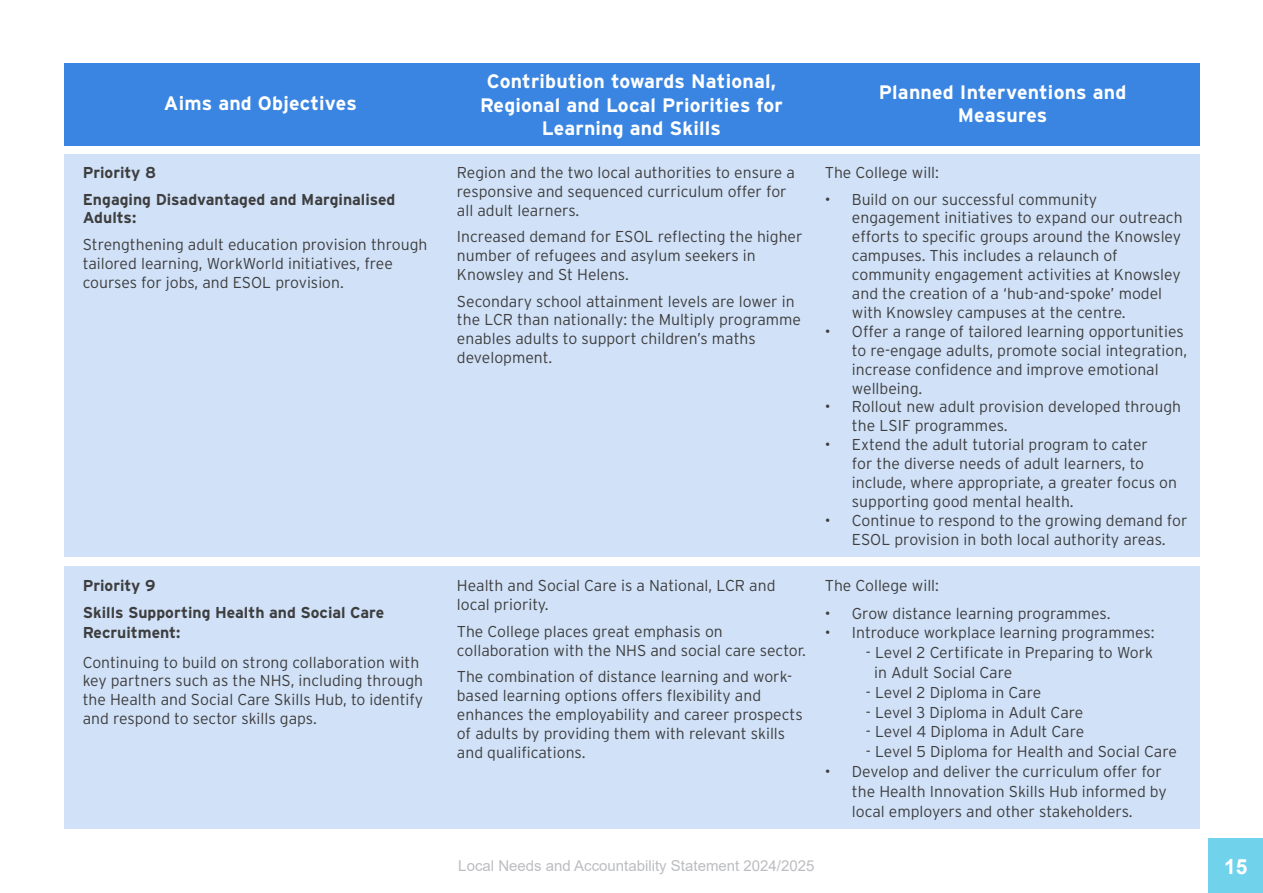
<style>
.page{position:relative;width:1263px;height:893px;background:#fff}
.page>*{position:absolute;margin:0;border:0;box-sizing:border-box;transform-origin:0 0}
.t1{font:700 21px "Arial";color:#fff}
.t2{font:700 19.5px "Interstate";letter-spacing:.01em;color:#fff}
.t3{font:300 15.75px/18.9px "Interstate";color:#3e3e3f}
.t4{font:700 15.75px/18.9px "Interstate";color:#3e3e3f}
.t5{font:15px "Arial";color:#bcbdc0}
</style>
<div class="page">
<div style="left:1209px;top:839px;width:54px;height:54px;background:#71d2ec"></div>
<div style="left:64px;top:154px;width:1135px;height:403px;background:#d1e2f8"></div>
<div style="left:64px;top:64px;width:1135px;height:82px;background:#3a85e2"></div>
<div style="left:64px;top:567px;width:1135px;height:262px;background:#d1e2f8"></div>
<p class="t2" style="left:164px;top:93px;width:194px">Aims and Objectives</p>
<p class="t4" style="left:83px;top:163px;width:75px">Priority 8</p>
<p class="t4" style="left:83px;top:189px;width:314px">Engaging Disadvantaged and Marginalised<br>Adults:</p>
<p class="t3" style="left:83px;top:235px;width:346px">Strengthening adult education provision through tailored learning, WorkWorld initiatives, free courses for jobs, and ESOL provision.</p>
<p class="t4" style="left:83px;top:576px;width:74px">Priority 9</p>
<p class="t4" style="left:83px;top:603px;width:303px;line-height:19.8px">Skills Supporting Health and Social Care<br>Recruitment:</p>
<p class="t3" style="left:83px;top:652px;width:342px">Continuing to build on strong collaboration with key partners such as the NHS, including through the Health and Social Care Skills Hub, to identify and respond to sector skills gaps.</p>
<p class="t2" style="left:487px;top:70px;width:291px">Contribution towards National,</p>
<p class="t2" style="left:480px;top:94px;width:304px">Regional and Local Priorities for</p>
<p class="t2" style="left:542px;top:117px;width:181px">Learning and Skills</p>
<p class="t3" style="left:457px;top:163px;width:340px">Region and the two local authorities to ensure a responsive and sequenced curriculum offer for all adult learners.</p>
<p class="t3" style="left:457px;top:227px;width:347px">Increased demand for ESOL reflecting the higher number of refugees and asylum seekers in<br>Knowsley and St Helens.</p>
<p class="t3" style="left:457px;top:291px;width:346px">Secondary school attainment levels are lower in the LCR than nationally: the Multiply programme enables adults to support children’s maths development.</p>
<p class="t3" style="left:457px;top:576px;width:320px">Health and Social Care is a National, LCR and local priority.</p>
<p class="t3" style="left:457px;top:621px;width:351px">The College places great emphasis on collaboration with the NHS and social care sector.</p>
<p class="t3" style="left:457px;top:667px;width:347px">The combination of distance learning and work&shy;based learning options offers flexibility and enhances the employability and career prospects of adults by providing them with relevant skills and qualifications.</p>
<p class="t2" style="left:879px;top:81px;width:249px">Planned Interventions and</p>
<p class="t2" style="left:958px;top:104px;width:91px">Measures</p>
<p class="t3" style="left:825px;top:163px;width:116px">The College will:</p>
<p class="t3" style="left:852px;top:189px;width:332px;text-indent:-27px">• Build on our successful community engagement initiatives to expand our outreach efforts to specific groups around the Knowsley campuses. This includes a relaunch of community engagement activities at Knowsley and the creation of a ‘hub-and-spoke’ model with Knowsley campuses at the centre.</p>
<p class="t3" style="left:852px;top:322px;width:337px;text-indent:-27px">• Offer a range of tailored learning opportunities to re-engage adults, promote social integration, increase confidence and improve emotional wellbeing.</p>
<p class="t3" style="left:852px;top:397px;width:331px;text-indent:-27px">• Rollout new adult provision developed through the LSIF programmes.</p>
<p class="t3" style="left:852px;top:435px;width:327px;text-indent:-27px">• Extend the adult tutorial program to cater<br>for the diverse needs of adult learners, to include, where appropriate, a greater focus on supporting good mental health.</p>
<p class="t3" style="left:825px;top:511px;width:364px;text-align:center">• Continue to respond to the growing demand for<br>ESOL provision in both local authority areas.</p>
<p class="t3" style="left:825px;top:576px;width:116px">The College will:</p>
<p class="t3" style="left:825px;top:603px;width:287px">• Grow distance learning programmes.</p>
<p class="t3" style="left:825px;top:623px;width:331px">• Introduce workplace learning programmes:</p>
<p class="t3" style="left:866px;top:643px;width:289px">- Level 2 Certificate in Preparing to Work</p>
<p class="t3" style="left:874px;top:663px;width:140px">in Adult Social Care</p>
<p class="t3" style="left:866px;top:683px;width:177px">- Level 2 Diploma in Care</p>
<p class="t3" style="left:866px;top:702px;width:219px">- Level 3 Diploma in Adult Care</p>
<p class="t3" style="left:866px;top:722px;width:220px">- Level 4 Diploma in Adult Care</p>
<p class="t3" style="left:866px;top:742px;width:312px">- Level 5 Diploma for Health and Social Care</p>
<p class="t3" style="left:852px;top:761px;width:316px;line-height:19.8px;text-indent:-27px">• Develop and deliver the curriculum offer for the Health Innovation Skills Hub informed by local employers and other stakeholders.</p>
<p class="t5" style="left:458px;top:856px;width:358px">Local Needs and Accountability Statement 2024/2025</p>
<p class="t1" style="left:1224px;top:851px;width:25px">15</p>
</div>
